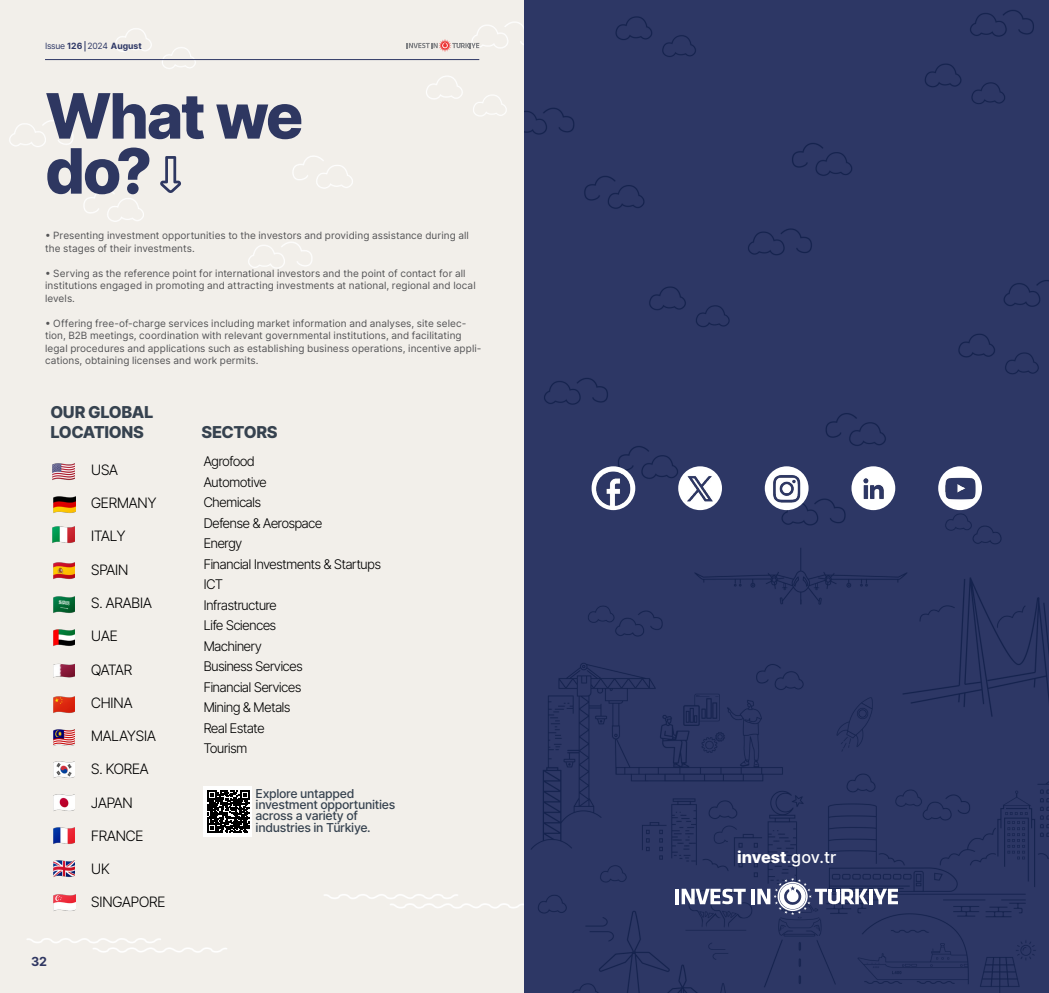
<style>
.page{position:relative;width:1049px;height:993px;background:#fff}
.page>*{position:absolute;margin:0;border:0;box-sizing:border-box;transform-origin:0 0}
.t1{font:800 62.5px/55px "Inter";letter-spacing:-.04em;color:#2e3761}
.t2{font:800 16.38px/19.4px "Inter";letter-spacing:-.025em;color:#36424f}
.t3{font:500 16.25px "Inter";color:#fff}
.t4{font:300 14.38px "Inter";letter-spacing:-.05em;color:#000}
.t5{font:300 13.25px/20.5px "Inter";letter-spacing:-.06em;color:#000}
.t6{font:700 12.5px "Inter";color:#2f3661}
.t7{font:500 12.25px/11.2px "Inter";letter-spacing:-.025em;color:#36424f}
.t8{font:10px/12.5px "Inter";letter-spacing:.005em;color:#545456}
.t9{font:8.62px "Inter";letter-spacing:-.03em;color:#2e3866}
.s1{font-weight:700}
.s2{font-weight:800}
</style>
<div class="page">
<div style="left:0;top:0;width:524px;height:992px;background:#f2efea"></div>
<hr style="left:45px;top:59px;width:434px;height:1px;background:#2e3765">
<svg style="left:407px;top:39px;width:72px;height:13px"></svg>
<img style="left:53px;top:460px;width:22px;height:22px">
<img style="left:54px;top:493px;width:21px;height:22px">
<img style="left:53px;top:523px;width:22px;height:22px">
<img style="left:53px;top:559px;width:22px;height:22px">
<img style="left:53px;top:593px;width:22px;height:22px">
<img style="left:53px;top:626px;width:22px;height:22px">
<img style="left:53px;top:659px;width:22px;height:22px">
<img style="left:54px;top:891px;width:22px;height:22px">
<img style="left:53px;top:693px;width:22px;height:22px">
<img style="left:53px;top:726px;width:22px;height:22px">
<img style="left:53px;top:758px;width:22px;height:22px">
<img style="left:53px;top:791px;width:22px;height:21px">
<img style="left:53px;top:824px;width:22px;height:22px">
<img style="left:53px;top:857px;width:22px;height:21px">
<svg style="left:203px;top:786px;width:49px;height:50px"></svg>
<svg style="left:208px;top:790px;width:41px;height:42px"></svg>
<svg style="left:160px;top:156px;width:21px;height:37px"></svg>
<div style="left:524px;top:0;width:525px;height:992px;background:#2d3765"></div>
<img style="left:591px;top:466px;width:44px;height:44px;border-radius:22px">
<img style="left:678px;top:466px;width:44px;height:44px;border-radius:22px">
<img style="left:765px;top:466px;width:43px;height:44px;border-radius:22px">
<img style="left:851px;top:466px;width:44px;height:44px;border-radius:22px">
<img style="left:938px;top:466px;width:44px;height:44px;border-radius:22px">
<hr style="left:675px;top:888px;width:4px;height:15px;background:#fff">
<svg style="left:682px;top:888px;width:64px;height:15px"></svg>
<hr style="left:751px;top:888px;width:4px;height:15px;background:#fff">
<svg style="left:757px;top:877px;width:141px;height:37px"></svg>
<p class="t9" style="left:45px;top:40px;width:98px">Issue <span class="s1">126</span> 2024 <span class="s1">August</span></p>
<h1 class="t1" style="left:45px;top:86px;width:260px">What we do?</h1>
<p class="t8" style="left:45px;top:229px;width:425px">• Presenting investment opportunities to the investors and providing assistance during all the stages of their investments.</p>
<p class="t8" style="left:45px;top:266px;width:432px">• Serving as the reference point for international investors and the point of contact for all institutions engaged in promoting and attracting investments at national, regional and local levels.</p>
<p class="t8" style="left:45px;top:316px;width:438px">• Offering free-of-charge services including market information and analyses, site selec&shy;tion, B2B meetings, coordination with relevant governmental institutions, and facilitating legal procedures and applications such as establishing business operations, incentive appli&shy;cations, obtaining licenses and work permits.</p>
<h2 class="t2" style="left:50px;top:402px;width:105px">OUR GLOBAL<br>LOCATIONS</h2>
<h3 class="t4" style="left:91px;top:459px;width:29px">USA</h3>
<h3 class="t4" style="left:91px;top:492px;width:68px">GERMANY</h3>
<h3 class="t4" style="left:91px;top:526px;width:36px">ITALY</h3>
<h3 class="t4" style="left:91px;top:559px;width:40px">SPAIN</h3>
<h3 class="t4" style="left:91px;top:592px;width:63px">S. ARABIA</h3>
<h3 class="t4" style="left:91px;top:625px;width:29px">UAE</h3>
<h3 class="t4" style="left:91px;top:659px;width:43px">QATAR</h3>
<h3 class="t4" style="left:91px;top:692px;width:44px">CHINA</h3>
<h3 class="t4" style="left:91px;top:725px;width:67px">MALAYSIA</h3>
<h3 class="t4" style="left:91px;top:758px;width:60px">S. KOREA</h3>
<h3 class="t4" style="left:91px;top:792px;width:44px">JAPAN</h3>
<h3 class="t4" style="left:91px;top:825px;width:55px">FRANCE</h3>
<h3 class="t4" style="left:91px;top:858px;width:21px">UK</h3>
<h3 class="t4" style="left:91px;top:891px;width:76px">SINGAPORE</h3>
<h2 class="t2" style="left:201px;top:421px;width:78px">SECTORS</h2>
<h3 class="t5" style="left:203px;top:451px;width:179px">Agrofood<br>Automotive<br>Chemicals<br>Defense &amp; Aerospace<br>Energy<br>Financial Investments &amp; Startups<br>ICT<br>Infrastructure<br>Life Sciences<br>Machinery<br>Business Services<br>Financial Services<br>Mining &amp; Metals<br>Real Estate<br>Tourism</h3>
<p class="t7" style="left:256px;top:787px;width:141px">Explore untapped investment opportunities across a variety of industries in Türkiye.</p>
<p class="t6" style="left:31px;top:952px;width:18px">32</p>
<h3 class="t3" style="left:737px;top:844px;width:101px"><span class="s2">invest</span>.gov.tr</h3>
</div>
